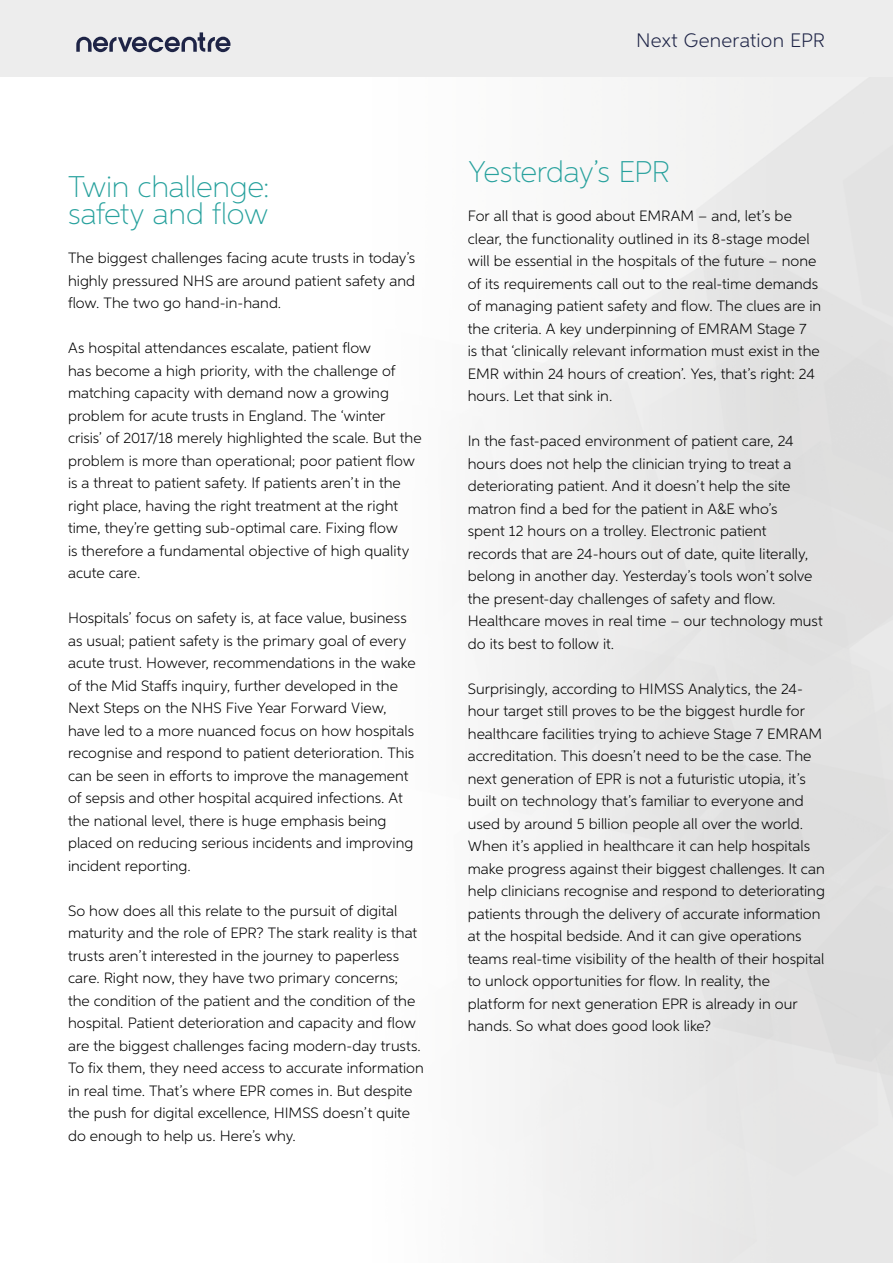
<style>
.page{position:relative;width:893px;height:1263px;background:#fff}
.page>*{position:absolute;margin:0;border:0;box-sizing:border-box;transform-origin:0 0}
.t1{font:100 30px/27px "Aspira";letter-spacing:-.015em;color:#27a19d}
.t2{font:300 19.65px "Aspira";letter-spacing:.015em;color:#1e2446}
.t3{font:300 15px/22.5px "Aspira";color:#000}
</style>
<div class="page">
<div style="left:0;top:0;width:893px;height:77px;background:#ededed"></div>
<svg style="left:76px;top:32px;width:154px;height:20px"></svg>
<h1 class="t1" style="left:68px;top:172px;width:203px">Twin challenge: safety and flow</h1>
<p class="t3" style="left:68px;top:247px;width:349px;text-align:justify">The biggest challenges facing acute trusts in today’s highly pressured NHS are around patient safety and flow. The two go hand-in-hand.</p>
<p class="t3" style="left:68px;top:337px;width:355px">As hospital attendances escalate, patient flow<br>has become a high priority, with the challenge of matching capacity with demand now a growing problem for acute trusts in England. The ‘winter crisis’ of 2017/18 merely highlighted the scale. But the problem is more than operational; poor patient flow is a threat to patient safety. If patients aren’t in the right place, having the right treatment at the right time, they’re getting sub-optimal care. Fixing flow<br>is therefore a fundamental objective of high quality acute care.</p>
<p class="t3" style="left:68px;top:607px;width:349px">Hospitals’ focus on safety is, at face value, business as usual; patient safety is the primary goal of every acute trust. However, recommendations in the wake of the Mid Staffs inquiry, further developed in the Next Steps on the NHS Five Year Forward View, have led to a more nuanced focus on how hospitals recognise and respond to patient deterioration. This can be seen in efforts to improve the management of sepsis and other hospital acquired infections. At the national level, there is huge emphasis being placed on reducing serious incidents and improving incident reporting.</p>
<p class="t3" style="left:68px;top:899px;width:357px">So how does all this relate to the pursuit of digital maturity and the role of EPR? The stark reality is that trusts aren’t interested in the journey to paperless care. Right now, they have two primary concerns;<br>the condition of the patient and the condition of the hospital. Patient deterioration and capacity and flow are the biggest challenges facing modern-day trusts.<br>To fix them, they need access to accurate information in real time. That’s where EPR comes in. But despite the push for digital excellence, HIMSS doesn’t quite do enough to help us. Here’s why.</p>
<h2 class="t2" style="left:636px;top:29px;width:190px">Next Generation EPR</h2>
<h1 class="t1" style="left:468px;top:157px;width:204px">Yesterday’s EPR</h1>
<p class="t3" style="left:468px;top:204px;width:355px">For all that is good about EMRAM – and, let’s be clear, the functionality outlined in its 8-stage model will be essential in the hospitals of the future – none of its requirements call out to the real-time demands of managing patient safety and flow. The clues are in the criteria. A key underpinning of EMRAM Stage 7<br>is that ‘clinically relevant information must exist in the EMR within 24 hours of creation’. Yes, that’s right: 24 hours. Let that sink in.</p>
<p class="t3" style="left:468px;top:429px;width:357px">In the fast-paced environment of patient care, 24 hours does not help the clinician trying to treat a deteriorating patient. And it doesn’t help the site matron find a bed for the patient in A&amp;E who’s<br>spent 12 hours on a trolley. Electronic patient<br>records that are 24-hours out of date, quite literally, belong in another day. Yesterday’s tools won’t solve the present-day challenges of safety and flow.<br>Healthcare moves in real time – our technology must do its best to follow it.</p>
<p class="t3" style="left:468px;top:677px;width:359px">Surprisingly, according to HIMSS Analytics, the 24- hour target still proves to be the biggest hurdle for healthcare facilities trying to achieve Stage 7 EMRAM accreditation. This doesn’t need to be the case. The next generation of EPR is not a futuristic utopia, it’s built on technology that’s familiar to everyone and used by around 5 billion people all over the world.<br>When it’s applied in healthcare it can help hospitals make progress against their biggest challenges. It can help clinicians recognise and respond to deteriorating patients through the delivery of accurate information at the hospital bedside. And it can give operations teams real-time visibility of the health of their hospital to unlock opportunities for flow. In reality, the platform for next generation EPR is already in our hands. So what does good look like?</p>
</div>
